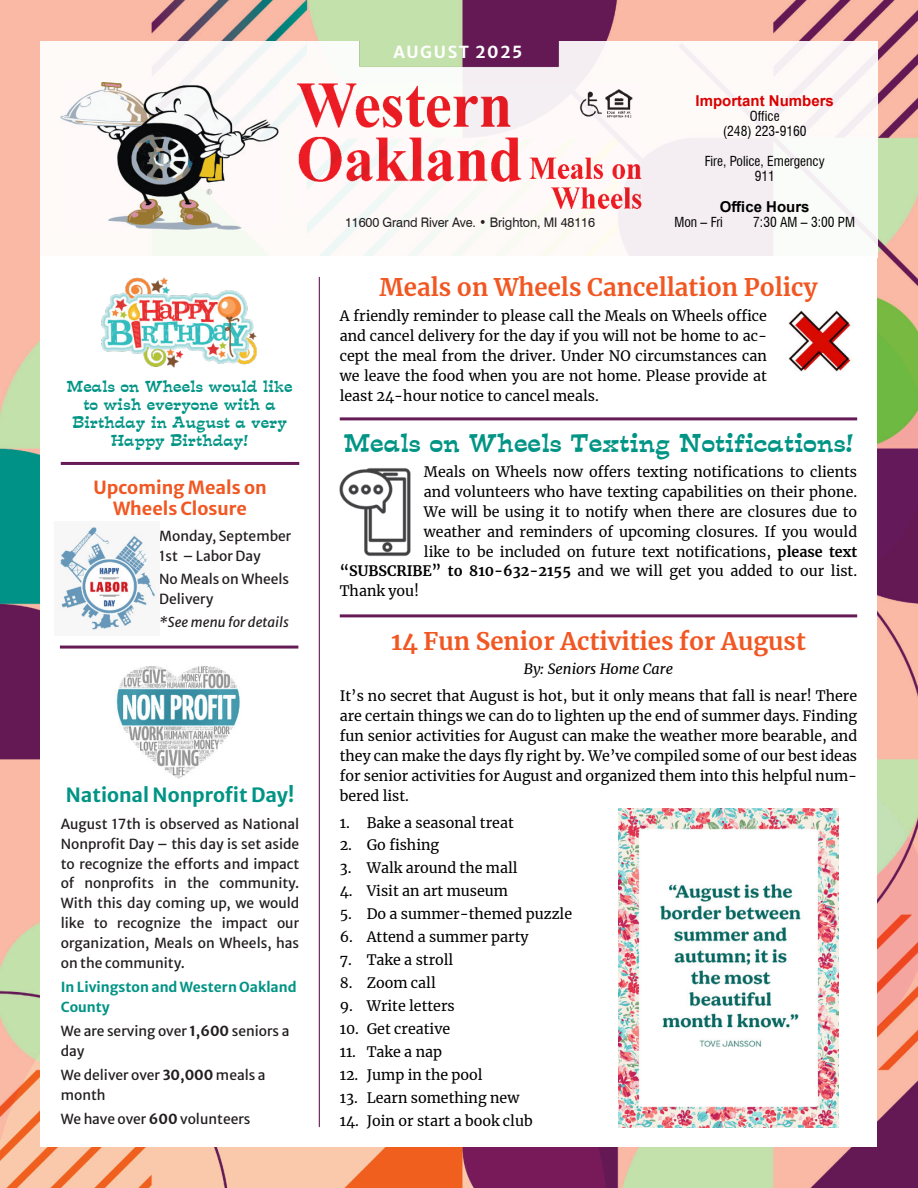
<style>
.page{position:relative;width:918px;height:1188px;background:#fff}
.page>*{position:absolute;margin:0;border:0;box-sizing:border-box;transform-origin:0 0}
.t1{font:700 24px "Merriweather";color:#f15722}
.t2{font:24px "Expo Plain";color:#009485}
.t3{font:700 19.5px "Merriweather Sans";color:#009485}
.t4{font:700 18px/21px "Merriweather Sans";color:#f15722;text-align:center}
.t5{font:700 16.5px "Merriweather Sans";letter-spacing:.1em;color:#fff}
.t6{font:15px/18px "Expo Plain";color:#009485;text-align:center}
.t7{font:700 15px "Arial";color:#da0000}
.t8{font:700 15px "Arial";color:#000}
.t9{font:14.25px/20px "Merriweather";color:#000;text-align:justify}
.t10{font:italic 14.25px "Merriweather";color:#000}
.t11{font:13.8px/19.8px "Merriweather Sans";color:#231f20}
.t12{font:700 13.8px/19.8px "Merriweather Sans Roman";color:#009485}
.t13{font:condensed 13.5px/15px "Swiss 721 BT";color:#000;text-align:center}
.t14{font:italic 13.5px "Merriweather Sans";color:#231f20}
.t15{font:13.2px "Swiss 721 BT";letter-spacing:-.01em;color:#231f20;scale:.96 1}
.s1{font-family:"Merriweather Sans Roman";font-weight:700}
.s2{font-weight:700}
</style>
<div class="page">
<img style="left:1px;top:0;width:917px;height:1188px">
<img style="left:0;top:0;width:1px;height:1188px">
<div style="left:41px;top:256px;width:836px;height:891px;background:#fff"></div>
<img style="left:40px;top:42px;width:837px;height:215px">
<img style="left:296px;top:84px;width:345px;height:128px">
<img style="left:61px;top:82px;width:217px;height:148px">
<hr style="left:319px;top:277px;width:1px;height:850px;background:#661a56">
<hr style="left:61px;top:462px;width:238px;height:3px;background:#661a56">
<hr style="left:340px;top:417px;width:517px;height:3px;background:#661a56">
<hr style="left:340px;top:614px;width:517px;height:3px;background:#661a56">
<hr style="left:60px;top:646px;width:238px;height:3px;background:#661a56">
<img style="left:102px;top:277px;width:154px;height:90px">
<img style="left:58px;top:525px;width:101px;height:105px">
<img style="left:116px;top:666px;width:124px;height:113px">
<img style="left:788px;top:310px;width:63px;height:62px">
<img style="left:339px;top:468px;width:72px;height:89px">
<img style="left:619px;top:808px;width:219px;height:319px">
<p class="t6" style="left:67px;top:379px;width:227px">Meals on Wheels would like to wish everyone with a<br>Birthday in August a very<br>Happy Birthday!</p>
<p class="t4" style="left:93px;top:477px;width:175px">Upcoming Meals on<br>Wheels Closure</p>
<p class="t11" style="left:159px;top:527px;width:134px">Monday, September<br>1st – Labor Day</p>
<p class="t11" style="left:159px;top:569px;width:131px">No Meals on Wheels<br>Delivery</p>
<p class="t14" style="left:159px;top:613px;width:131px">*See menu for details</p>
<h2 class="t3" style="left:66px;top:783px;width:230px">National Nonprofit Day!</h2>
<p class="t11" style="left:61px;top:814px;width:240px;text-align:justify">August 17th is observed as National Nonprofit Day – this day is set aside to recognize the efforts and impact of nonprofits in the community.<br>With this day coming up, we would like to recognize the impact our organization, Meals on Wheels, has on the community.</p>
<p class="t12" style="left:61px;top:977px;width:237px">In Livingston and Western Oakland<br>County</p>
<p class="t11" style="left:61px;top:1021px;width:230px">We are serving over <span class="s1">1,600</span> seniors a day</p>
<p class="t11" style="left:61px;top:1065px;width:206px">We deliver over <span class="s1">30,000</span> meals a month</p>
<p class="t11" style="left:61px;top:1109px;width:191px">We have over <span class="s1">600</span> volunteers</p>
<p class="t5" style="left:393px;top:42px;width:130px">AUGUST 2025</p>
<p class="t15" style="left:345px;top:217px;width:262px">11600 Grand River Ave. • Brighton, MI 48116</p>
<p class="t7" style="left:696px;top:95px;width:140px">Important Numbers</p>
<p class="t13" style="left:723px;top:110px;width:85px">Office<br>(248) 223-9160</p>
<p class="t13" style="left:705px;top:155px;width:122px">Fire, Police, Emergency<br>911</p>
<p class="t8" style="left:720px;top:201px;width:91px">Office Hours</p>
<p class="t13" style="left:674px;top:216px;width:50px">Mon – Fri</p>
<p class="t13" style="left:753px;top:216px;width:103px">7:30 AM – 3:00 PM</p>
<h1 class="t1" style="left:379px;top:273px;width:440px">Meals on Wheels Cancellation Policy</h1>
<p class="t9" style="left:340px;top:306px;width:429px">A friendly reminder to please call the Meals on Wheels office and cancel delivery for the day if you will not be home to ac&shy;cept the meal from the driver. Under NO circumstances can we leave the food when you are not home. Please provide at least 24-hour notice to cancel meals.</p>
<h1 class="t2" style="left:343px;top:433px;width:512px">Meals on Wheels Texting Notifications!</h1>
<p class="t9" style="left:424px;top:462px;width:435px">Meals on Wheels now offers texting notifications to clients</p>
<p class="t9" style="left:424px;top:482px;width:435px">and volunteers who have texting capabilities on their phone.</p>
<p class="t9" style="left:424px;top:502px;width:435px">We will be using it to notify when there are closures due to</p>
<p class="t9" style="left:424px;top:522px;width:435px">weather and reminders of upcoming closures. If you would</p>
<p class="t9" style="left:424px;top:541px;width:435px">like to be included on future text notifications, <span class="s2">please text</span></p>
<p class="t9" style="left:340px;top:561px;width:519px"><span class="s2">“SUBSCRIBE” to 810-632-2155</span> and we will get you added to our list.</p>
<p class="t9" style="left:340px;top:581px;width:81px">Thank you!</p>
<h1 class="t1" style="left:391px;top:626px;width:416px">14 Fun Senior Activities for August</h1>
<p class="t10" style="left:524px;top:660px;width:151px">By: Seniors Home Care</p>
<p class="t9" style="left:340px;top:686px;width:519px">It’s no secret that August is hot, but it only means that fall is near! There are certain things we can do to lighten up the end of summer days. Finding fun senior activities for August can make the weather more bearable, and they can make the days fly right by. We’ve compiled some of our best ideas for senior activities for August and organized them into this helpful num&shy;bered list.</p>
<p class="t9" style="left:340px;top:812px;width:176px">1. Bake a seasonal treat</p>
<p class="t9" style="left:340px;top:835px;width:101px">2. Go fishing</p>
<p class="t9" style="left:340px;top:858px;width:179px">3. Walk around the mall</p>
<p class="t9" style="left:340px;top:881px;width:170px">4. Visit an art museum</p>
<p class="t9" style="left:340px;top:904px;width:234px">5. Do a summer-themed puzzle</p>
<p class="t9" style="left:340px;top:927px;width:190px">6. Attend a summer party</p>
<p class="t9" style="left:340px;top:950px;width:115px">7. Take a stroll</p>
<p class="t9" style="left:340px;top:973px;width:97px">8. Zoom call</p>
<p class="t9" style="left:340px;top:996px;width:117px">9. Write letters</p>
<p class="t9" style="left:340px;top:1019px;width:112px">10. Get creative</p>
<p class="t9" style="left:340px;top:1042px;width:104px">11. Take a nap</p>
<p class="t9" style="left:340px;top:1065px;width:144px">12. Jump in the pool</p>
<p class="t9" style="left:340px;top:1088px;width:181px">13. Learn something new</p>
<p class="t9" style="left:340px;top:1111px;width:194px">14. Join or start a book club</p>
</div>
